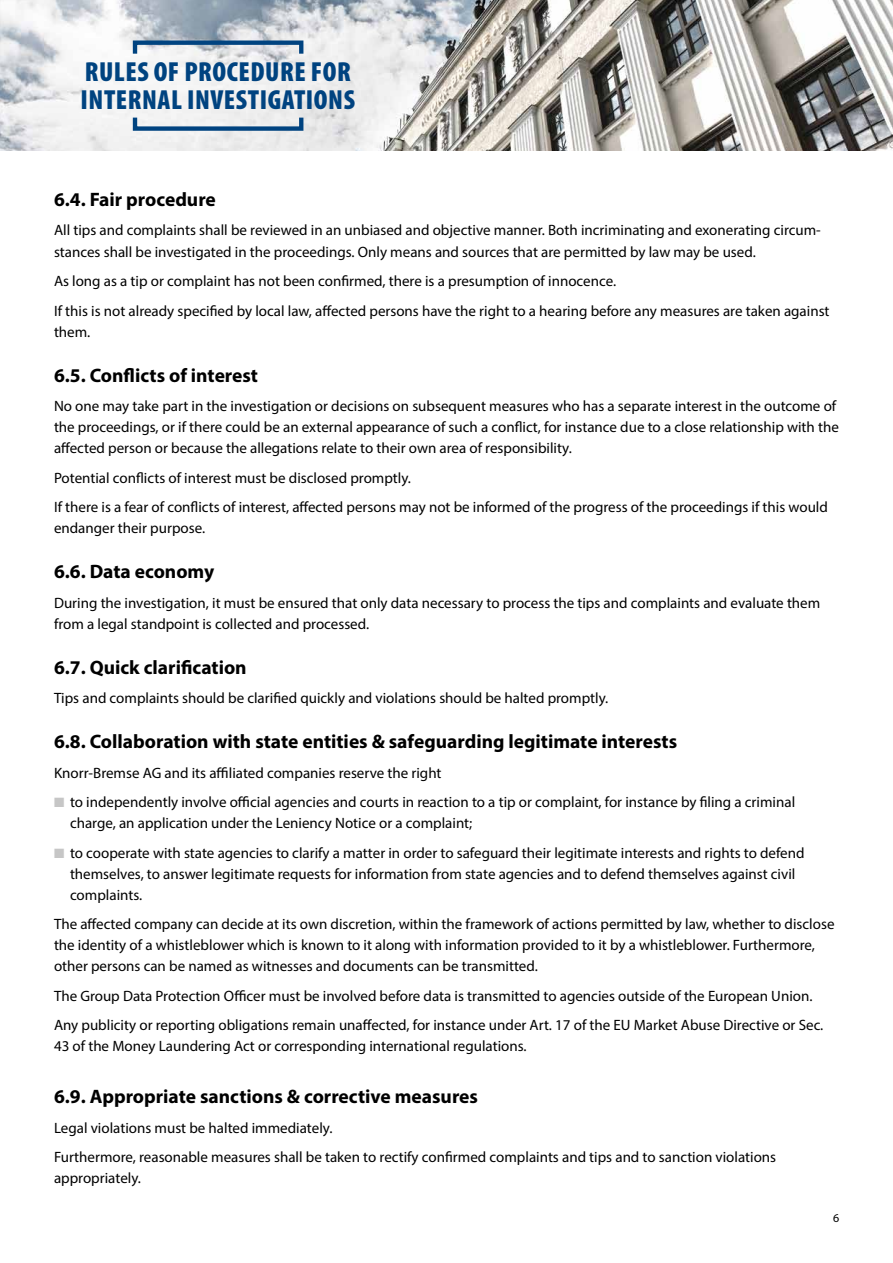
<style>
.page{position:relative;width:893px;height:1263px;background:#fff}
.page>*{position:absolute;margin:0;border:0;box-sizing:border-box;transform-origin:0 0}
.t1{font:900 condensed 27.75px/27.8px "Myriad Pro";letter-spacing:.02em;color:#004380}
.t2{font:700 19.5px "Myriad Pro";color:#000}
.t3{font:15px/21px "Myriad Pro";color:#000}
.t4{font:12px "Myriad Pro";color:#000}
.s1{color:#c6c6c6}
</style>
<div class="page">
<img style="left:0;top:0;width:893px;height:151px">
<div style="left:133px;top:41px;width:170px;height:15px;border:4px solid #004380"></div>
<div style="left:133px;top:115px;width:170px;height:16px;border:4px solid #004380"></div>
<h1 class="t1" style="left:81px;top:57px;width:276px">RULES OF PROCEDURE FOR<br>INTERNAL INVESTIGATIONS</h1>
<h2 class="t2" style="left:54px;top:187px;width:163px">6.4. Fair procedure</h2>
<p class="t3" style="left:54px;top:220px;width:768px">All tips and complaints shall be reviewed in an unbiased and objective manner. Both incriminating and exonerating circum&shy;stances shall be investigated in the proceedings. Only means and sources that are permitted by law may be used.</p>
<p class="t3" style="left:54px;top:266px;width:777px;line-height:29.5px">As long as a tip or complaint has not been confirmed, there is a presumption of innocence.<br>If this is not already specified by local law, affected persons have the right to a hearing before any measures are taken against</p>
<p class="t3" style="left:54px;top:321px;width:38px">them.</p>
<h2 class="t2" style="left:54px;top:362px;width:206px">6.5. Conflicts of interest</h2>
<p class="t3" style="left:54px;top:395px;width:786px">No one may take part in the investigation or decisions on subsequent measures who has a separate interest in the outcome of the proceedings, or if there could be an external appearance of such a conflict, for instance due to a close relationship with the affected person or because the allegations relate to their own area of responsibility.</p>
<p class="t3" style="left:54px;top:462px;width:775px;line-height:29.5px">Potential conflicts of interest must be disclosed promptly.<br>If there is a fear of conflicts of interest, affected persons may not be informed of the progress of the proceedings if this would</p>
<p class="t3" style="left:54px;top:517px;width:153px">endanger their purpose.</p>
<h2 class="t2" style="left:54px;top:559px;width:162px">6.6. Data economy</h2>
<p class="t3" style="left:54px;top:592px;width:768px">During the investigation, it must be ensured that only data necessary to process the tips and complaints and evaluate them from a legal standpoint is collected and processed.</p>
<h2 class="t2" style="left:54px;top:654px;width:194px">6.7. Quick clarification</h2>
<p class="t3" style="left:54px;top:687px;width:556px">Tips and complaints should be clarified quickly and violations should be halted promptly.</p>
<h2 class="t2" style="left:54px;top:729px;width:625px">6.8. Collaboration with state entities &amp; safeguarding legitimate interests</h2>
<p class="t3" style="left:54px;top:762px;width:389px">Knorr-Bremse AG and its affiliated companies reserve the right</p>
<p class="t3" style="left:70px;top:791px;width:727px;text-indent:-16px"><span class="s1">■</span> to independently involve official agencies and courts in reaction to a tip or complaint, for instance by filing a criminal charge, an application under the Leniency Notice or a complaint;</p>
<p class="t3" style="left:70px;top:842px;width:736px;text-indent:-16px"><span class="s1">■</span> to cooperate with state agencies to clarify a matter in order to safeguard their legitimate interests and rights to defend themselves, to answer legitimate requests for information from state agencies and to defend themselves against civil complaints.</p>
<p class="t3" style="left:54px;top:913px;width:782px">The affected company can decide at its own discretion, within the framework of actions permitted by law, whether to disclose the identity of a whistleblower which is known to it along with information provided to it by a whistleblower. Furthermore, other persons can be named as witnesses and documents can be transmitted.</p>
<p class="t3" style="left:54px;top:980px;width:771px;line-height:29.5px">The Group Data Protection Officer must be involved before data is transmitted to agencies outside of the European Union.<br>Any publicity or reporting obligations remain unaffected, for instance under Art. 17 of the EU Market Abuse Directive or Sec.</p>
<p class="t3" style="left:54px;top:1035px;width:474px">43 of the Money Laundering Act or corresponding international regulations.</p>
<h2 class="t2" style="left:54px;top:1084px;width:425px">6.9. Appropriate sanctions &amp; corrective measures</h2>
<p class="t3" style="left:54px;top:1112px;width:724px;line-height:29.5px">Legal violations must be halted immediately.<br>Furthermore, reasonable measures shall be taken to rectify confirmed complaints and tips and to sanction violations</p>
<p class="t3" style="left:54px;top:1167px;width:88px">appropriately.</p>
<p class="t4" style="left:833px;top:1210px;width:8px">6</p>
</div>
